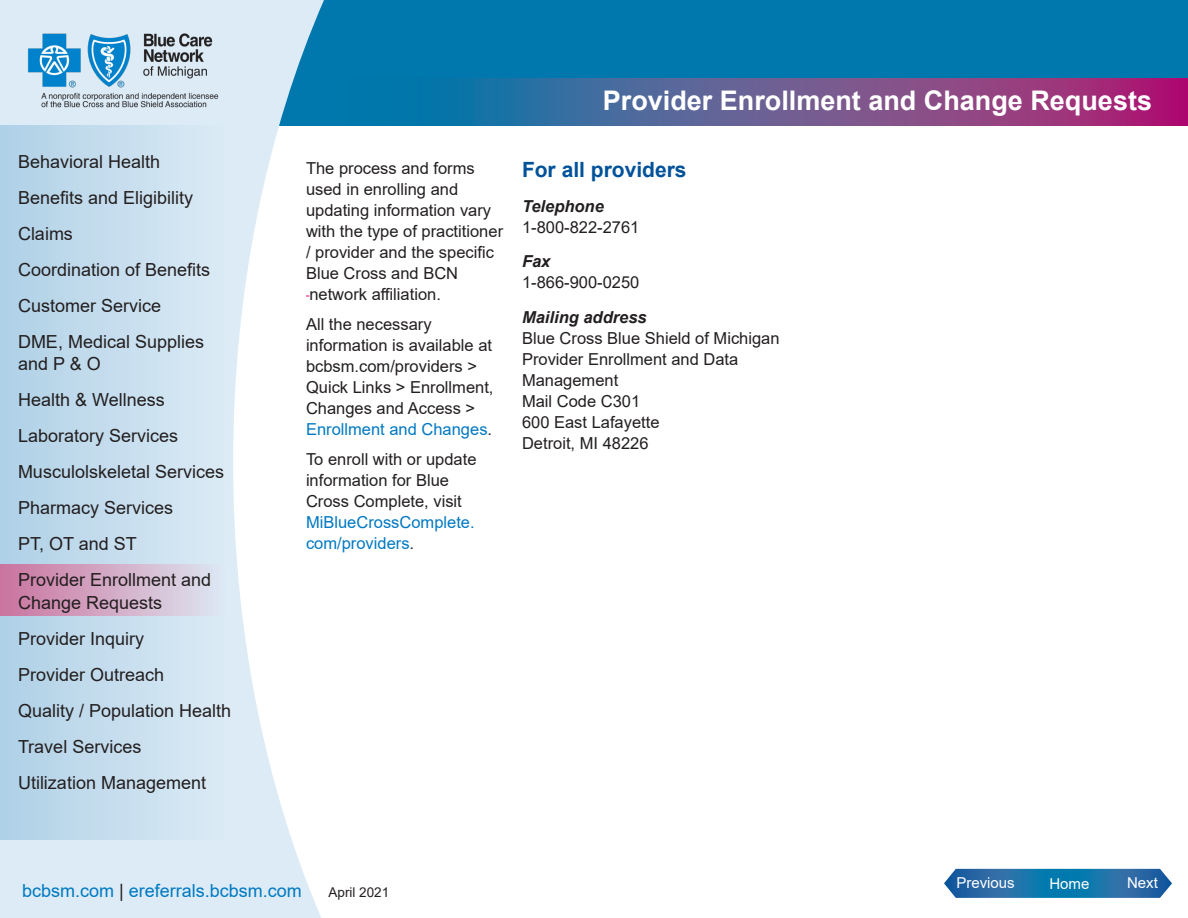
<style>
.page{position:relative;width:1188px;height:918px;background:#fff}
.page>*{position:absolute;margin:0;border:0;box-sizing:border-box;transform-origin:0 0}
.t1{font:700 27px "Arial";color:#fff}
.t2{font:700 21px "Arial";color:#01529a}
.t3{font:18px/36px "Arial";color:#231f20}
.t4{font:18px "Arial";color:#0079c2}
.t5{font:16.5px/21px "Arial";color:#231f20}
.t6{font:16.5px/21px "Arial";color:#0079c2}
.t7{font:italic 700 16.5px "Arial";color:#231f20}
.t8{font:15px "Arial";color:#fff}
.t9{font:13.5px "Arial";color:#231f20}
.s1{color:#0079c2}
.s2{color:#231f20}
</style>
<div class="page">
<div style="left:0;top:0;width:1188px;height:126px;background:#0078ae"></div>
<svg style="left:0;top:0;width:324px;height:918px;fill:#dcebf5"></svg>
<img style="left:23px;top:28px;width:202px;height:84px">
<div style="left:0;top:126px;width:230px;height:714px;background:linear-gradient(to right,#afd0e6,#dcebf5)"></div>
<svg style="left:304px;top:78px;width:884px;height:48px"></svg>
<div style="left:0;top:565px;width:226px;height:51px;background:linear-gradient(to right,#ca729d,#dde8f3)"></div>
<svg style="left:944px;top:869px;width:228px;height:29px;background:#2876ac"></svg>
<p class="t3" style="left:18px;top:143px;width:194px">Behavioral Health<br>Benefits and Eligibility<br>Claims<br>Coordination of Benefits<br>Customer Service<br>DME, Medical Supplies</p>
<p class="t3" style="left:18px;top:346px;width:208px">and P &amp; O<br>Health &amp; Wellness<br>Laboratory Services<br>Musculolskeletal Services<br>Pharmacy Services<br>PT, OT and ST<br>Provider Enrollment and</p>
<p class="t3" style="left:18px;top:584px;width:215px">Change Requests<br>Provider Inquiry<br>Provider Outreach<br>Quality / Population Health<br>Travel Services<br>Utilization Management</p>
<p class="t5" style="left:306px;top:158px;width:199px">The process and forms used in enrolling and updating information vary with the type of practitioner / provider and the specific<br>Blue Cross and BCN network affiliation.</p>
<p class="t5" style="left:306px;top:314px;width:189px">All the necessary information is available at bcbsm.com/providers &gt;<br>Quick Links &gt; Enrollment,<br>Changes and Access &gt;<br><span class="s1">Enrollment and Changes</span>.</p>
<p class="t5" style="left:306px;top:449px;width:172px">To enroll with or update information for Blue<br>Cross Complete, visit</p>
<p class="t6" style="left:306px;top:512px;width:170px">MiBlueCrossComplete. com/providers<span class="s2">.</span></p>
<h1 class="t1" style="left:603px;top:82px;width:551px">Provider Enrollment and Change Requests</h1>
<p class="t2" style="left:522px;top:155px;width:166px">For all providers</p>
<p class="t7" style="left:522px;top:195px;width:83px">Telephone</p>
<p class="t5" style="left:522px;top:216px;width:119px">1-800-822-2761</p>
<p class="t7" style="left:522px;top:250px;width:30px">Fax</p>
<p class="t5" style="left:522px;top:272px;width:119px">1-866-900-0250</p>
<p class="t7" style="left:522px;top:306px;width:126px">Mailing address</p>
<p class="t5" style="left:522px;top:327px;width:259px">Blue Cross Blue Shield of Michigan<br>Provider Enrollment and Data<br>Management<br>Mail Code C301<br>600 East Lafayette<br>Detroit, MI 48226</p>
<p class="t4" style="left:22px;top:878px;width:281px">bcbsm.com <span class="s2">|</span> ereferrals.bcbsm.com</p>
<p class="t9" style="left:328px;top:883px;width:62px">April 2021</p>
<p class="t8" style="left:956px;top:872px;width:60px">Previous</p>
<p class="t8" style="left:1049px;top:873px;width:42px">Home</p>
<p class="t8" style="left:1127px;top:873px;width:32px">Next</p>
</div>
